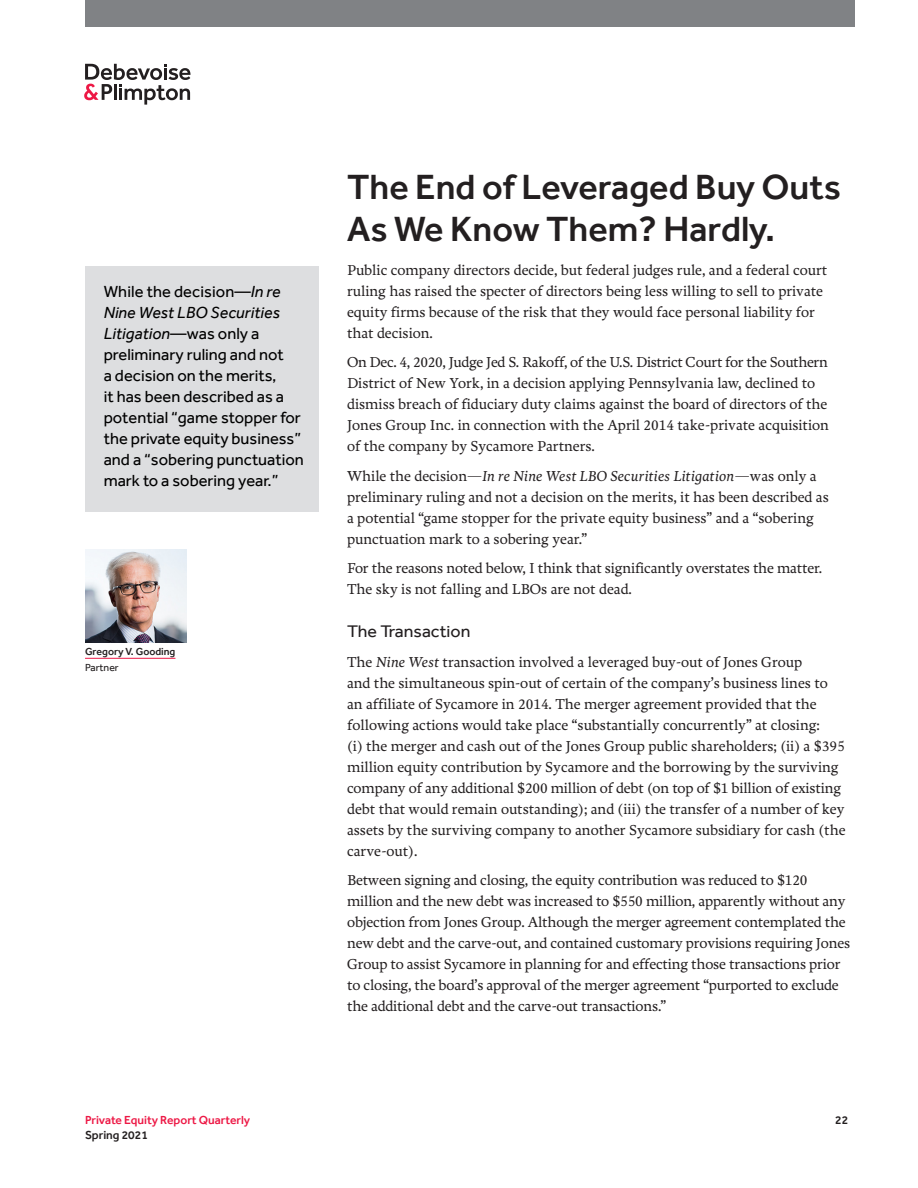
<style>
.page{position:relative;width:918px;height:1188px;background:#fff}
.page>*{position:absolute;margin:0;border:0;box-sizing:border-box;transform-origin:0 0}
._2021_Heads{font:500 36px/42px "Effra";color:#231f20}
._2021_Subheads{font:17.25px "Effra";color:#231f20;scale:1.04 1}
._2020_Black_Quotes{font:16.5px/21px "Effra";color:#000}
._2021_Text_no_indent{font:15px/21px "Freya";color:#231f20}
.t1{font:500 12px "Effra";color:#ed1845}
.t2{font:500 12px "Effra";color:#231f20}
._2019_Byline_Name{font:500 10.5px "Effra";color:#231f20}
._2019_Byline_Title{font:10.5px "Effra";color:#231f20}
.s1{font-style:italic}
</style>
<div class="page">
<div style="left:85px;top:0;width:769px;height:27px;background:#808285"></div>
<svg style="left:84px;top:64px;width:106px;height:41px"></svg>
<div style="left:85px;top:266px;width:234px;height:246px;background:#dddee0"></div>
<hr style="left:85px;top:658px;width:90px;height:1px;background:#ed1845">
<img style="left:85px;top:550px;width:101px;height:92px">
<p class="_2020_Black_Quotes" style="left:104px;top:281px;width:202px">While the decision—<span class="s1">In re<br>Nine West LBO Securities<br>Litigation</span>—was only a preliminary ruling and not<br>a decision on the merits,<br>it has been described as a potential “game stopper for the private equity business” and a “sobering punctuation mark to a sobering year.”</p>
<p class="_2019_Byline_Name" style="left:85px;top:646px;width:92px">Gregory V. Gooding</p>
<p class="_2019_Byline_Title" style="left:85px;top:661px;width:35px">Partner</p>
<p class="_2021_Heads" style="left:347px;top:165px;width:496px">The End of Leveraged Buy Outs<br>As We Know Them? Hardly.</p>
<p class="_2021_Text_no_indent" style="left:347px;top:260px;width:482px">Public company directors decide, but federal judges rule, and a federal court ruling has raised the specter of directors being less willing to sell to private equity firms because of the risk that they would face personal liability for that decision.</p>
<p class="_2021_Text_no_indent" style="left:347px;top:352px;width:483px">On Dec. 4, 2020, Judge Jed S. Rakoff, of the U.S. District Court for the Southern District of New York, in a decision applying Pennsylvania law, declined to dismiss breach of fiduciary duty claims against the board of directors of the Jones Group Inc. in connection with the April 2014 take-private acquisition of the company by Sycamore Partners.</p>
<p class="_2021_Text_no_indent" style="left:347px;top:466px;width:483px">While the decision—<span class="s1">In re Nine West LBO Securities Litigation</span>—was only a preliminary ruling and not a decision on the merits, it has been described as a potential “game stopper for the private equity business” and a “sobering punctuation mark to a sobering year.”</p>
<p class="_2021_Text_no_indent" style="left:347px;top:558px;width:477px">For the reasons noted below, I think that significantly overstates the matter.<br>The sky is not falling and LBOs are not dead.</p>
<p class="_2021_Subheads" style="left:347px;top:621px;width:120px">The Transaction</p>
<p class="_2021_Text_no_indent" style="left:347px;top:652px;width:500px">The <span class="s1">Nine West</span> transaction involved a leveraged buy-out of Jones Group<br>and the simultaneous spin-out of certain of the company’s business lines to an affiliate of Sycamore in 2014. The merger agreement provided that the following actions would take place “substantially concurrently” at closing:<br>(i) the merger and cash out of the Jones Group public shareholders; (ii) a $395 million equity contribution by Sycamore and the borrowing by the surviving company of any additional $200 million of debt (on top of $1 billion of existing debt that would remain outstanding); and (iii) the transfer of a number of key assets by the surviving company to another Sycamore subsidiary for cash (the carve-out).</p>
<p class="_2021_Text_no_indent" style="left:347px;top:870px;width:505px">Between signing and closing, the equity contribution was reduced to $120 million and the new debt was increased to $550 million, apparently without any objection from Jones Group. Although the merger agreement contemplated the new debt and the carve-out, and contained customary provisions requiring Jones Group to assist Sycamore in planning for and effecting those transactions prior to closing, the board’s approval of the merger agreement “purported to exclude the additional debt and the carve-out transactions.”</p>
<p class="t1" style="left:85px;top:1112px;width:167px">Private Equity Report Quarterly</p>
<p class="t2" style="left:835px;top:1112px;width:15px">22</p>
<p class="t2" style="left:85px;top:1128px;width:64px">Spring 2021</p>
</div>
